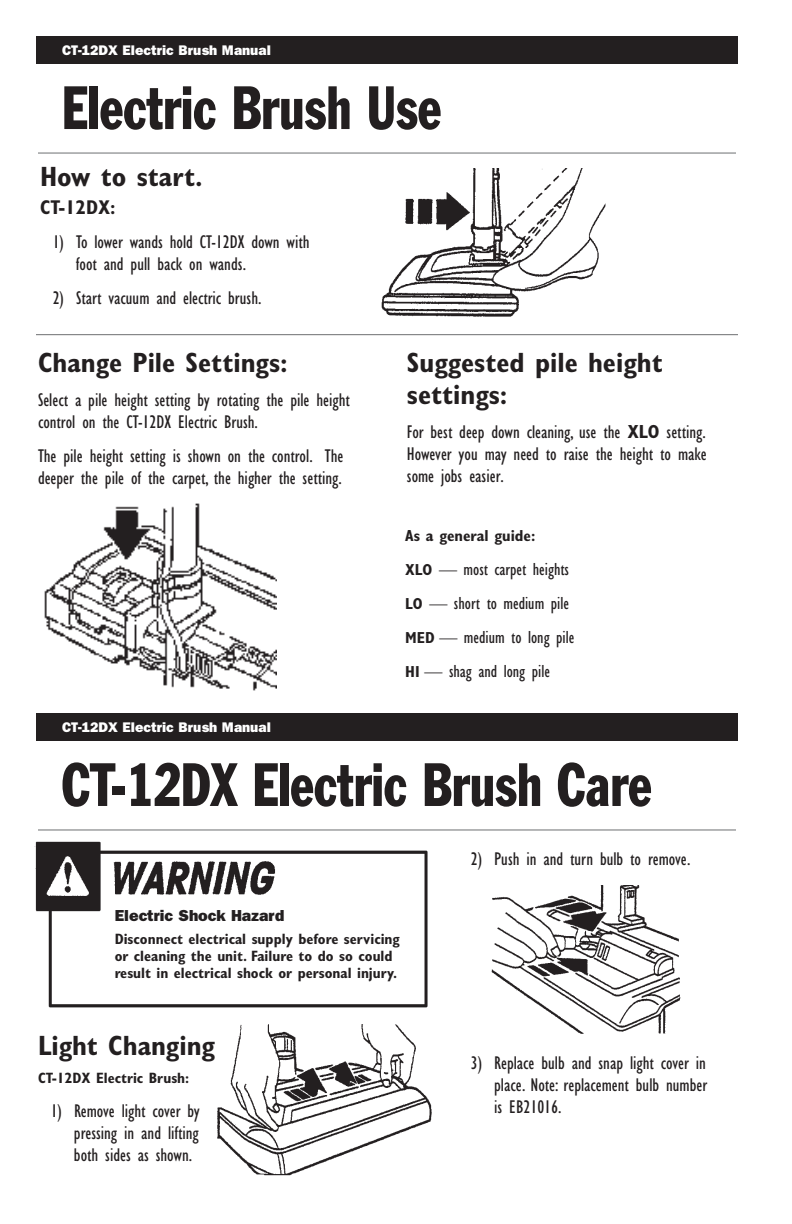
<style>
.page{position:relative;width:792px;height:1224px;background:#fff}
.page>*{position:absolute;margin:0;border:0;box-sizing:border-box;transform-origin:0 0}
.t1{font:condensed 60px "Franklin Gothic";color:#231f20;scale:.85 1}
.t2{font:700 condensed 28px/32px "Gill Sans";color:#231f20}
.t3{font:700 condensed 20px "Gill Sans";color:#231f20}
.t4{font:condensed 19px/22px "Gill Sans";color:#231f20}
.t5{font:condensed 18px/34px "Gill Sans";color:#231f20}
.t6{font:800 16px "Franklin Gothic";color:#231f20}
.t7{font:700 condensed 16px "Gill Sans";color:#231f20}
.t8{font:700 condensed 15px/17px "Gill Sans";color:#231f20}
.t9{font:800 14px "Franklin Gothic";color:#fff}
.s1{font-weight:700}
.s2{font-weight:700;font-size:16px}
</style>
<div class="page">
<img style="left:381px;top:169px;width:225px;height:148px">
<img style="left:44px;top:503px;width:233px;height:188px">
<hr style="left:36px;top:334px;width:702px;height:1px;background:#6d6f71">
<div style="left:36px;top:36px;width:702px;height:28px;background:#231f20"></div>
<hr style="left:38px;top:153px;width:698px;height:1px;background:#6d6f71">
<div style="left:36px;top:713px;width:702px;height:28px;background:#231f20"></div>
<hr style="left:38px;top:830px;width:698px;height:1px;background:#6d6f71">
<img style="left:35px;top:841px;width:393px;height:167px">
<img style="left:217px;top:1024px;width:215px;height:152px">
<img style="left:491px;top:886px;width:190px;height:148px">
<p class="t9" style="left:62px;top:46px;width:210px">CT-12DX Electric Brush Manual</p>
<h1 class="t1" style="left:62px;top:86px;width:448px">Electric Brush Use</h1>
<h2 class="t2" style="left:40px;top:163px;width:164px">How to start.</h2>
<p class="t3" style="left:40px;top:200px;width:77px">CT-12DX:</p>
<p class="t4" style="left:76px;top:233px;width:235px;text-indent:-23px">1) To lower wands hold CT-12DX down with foot and pull back on wands.</p>
<p class="t4" style="left:53px;top:289px;width:210px">2) Start vacuum and electric brush.</p>
<h2 class="t2" style="left:38px;top:350px;width:251px">Change Pile Settings:</h2>
<p class="t4" style="left:38px;top:391px;width:313px">Select a pile height setting by rotating the pile height control on the CT-12DX Electric Brush.</p>
<p class="t4" style="left:38px;top:447px;width:307px">The pile height setting is shown on the control. The deeper the pile of the carpet, the higher the setting.</p>
<h2 class="t2" style="left:407px;top:350px;width:257px">Suggested pile height settings:</h2>
<p class="t4" style="left:407px;top:423px;width:301px;text-align:justify">For best deep down cleaning, use the <span class="s1">XLO</span> setting.<br>However you may need to raise the height to make some jobs easier.</p>
<p class="t7" style="left:405px;top:530px;width:132px">As a general guide:</p>
<p class="t5" style="left:405px;top:554px;width:171px"><span class="s2">XLO</span> — most carpet heights<br><span class="s2">LO</span> — short to medium pile<br><span class="s2">MED</span> — medium to long pile<br><span class="s2">HI</span> — shag and long pile</p>
<p class="t9" style="left:62px;top:723px;width:210px">CT-12DX Electric Brush Manual</p>
<h1 class="t1" style="left:62px;top:763px;width:695px">CT-12DX Electric Brush Care</h1>
<p class="t6" style="left:115px;top:910px;width:171px">Electric Shock Hazard</p>
<p class="t8" style="left:115px;top:932px;width:287px">Disconnect electrical supply before servicing or cleaning the unit. Failure to do so could result in electrical shock or personal injury.</p>
<h2 class="t2" style="left:38px;top:1033px;width:178px">Light Changing</h2>
<p class="t8" style="left:38px;top:1071px;width:153px">CT-12DX Electric Brush:</p>
<p class="t4" style="left:74px;top:1102px;width:127px;text-align:justify;text-indent:-23px">1) Remove light cover by pressing in and lifting both sides as shown.</p>
<p class="t4" style="left:471px;top:850px;width:221px">2) Push in and turn bulb to remove.</p>
<p class="t4" style="left:494px;top:1054px;width:214px;text-align:justify;text-indent:-23px">3) Replace bulb and snap light cover in place. Note: replacement bulb number is EB21016.</p>
</div>
